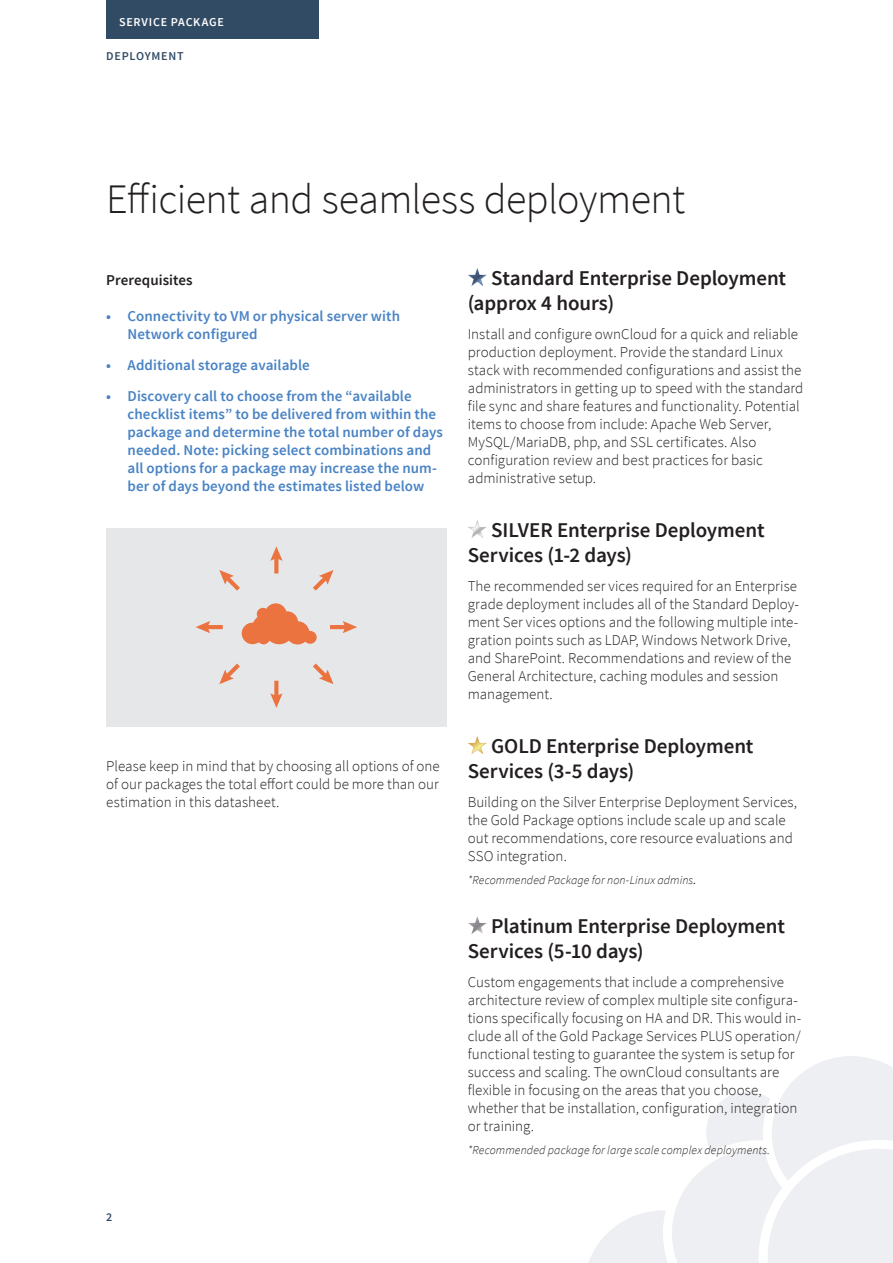
<style>
.page{position:relative;width:893px;height:1263px;background:#fff}
.page>*{position:absolute;margin:0;border:0;box-sizing:border-box;transform-origin:0 0}
.Headline{font:300 42px "Source Sans Pro";letter-spacing:-.015em;color:#231f20}
.Zwischenüberschrift{font:600 21px/25.2px "Source Sans Pro";letter-spacing:-.005em;color:#231f20}
.Text{font:300 15px/18px "Source Sans Pro";color:#231f20}
.t1{font:600 15px/18px "Source Sans Pro";letter-spacing:.005em;color:#4983c4}
.Text-2{font:600 15px "Source Sans Pro";letter-spacing:.005em;color:#231f20}
.Bildunterschrift{font:italic 300 12px "Source Sans Pro";letter-spacing:.01em;color:#231f20}
.t2{font:600 12px "Source Sans Pro";letter-spacing:.065em;color:#fff}
.t3{font:600 12px "Source Sans Pro";letter-spacing:.055em;color:#324b64}
.s1{font-weight:400}
</style>
<div class="page">
<div style="left:106px;top:0;width:213px;height:38px;background:#324b64"></div>
<svg style="left:589px;top:1056px;width:304px;height:207px;fill:#eeeff2"></svg>
<svg style="left:468px;top:268px;width:19px;height:18px"></svg>
<svg style="left:468px;top:520px;width:19px;height:18px"></svg>
<svg style="left:468px;top:736px;width:19px;height:18px"></svg>
<svg style="left:468px;top:916px;width:19px;height:18px"></svg>
<div style="left:106px;top:528px;width:340px;height:198px;background:#e6e7e9"></div>
<svg style="left:270px;top:546px;width:13px;height:27px"></svg>
<svg style="left:330px;top:621px;width:27px;height:12px"></svg>
<svg style="left:313px;top:570px;width:21px;height:21px"></svg>
<svg style="left:196px;top:621px;width:27px;height:12px"></svg>
<svg style="left:219px;top:663px;width:21px;height:21px"></svg>
<svg style="left:219px;top:570px;width:21px;height:21px"></svg>
<svg style="left:270px;top:681px;width:13px;height:27px"></svg>
<svg style="left:313px;top:663px;width:21px;height:21px"></svg>
<svg style="left:242px;top:603px;width:75px;height:41px"></svg>
<p class="t2" style="left:119px;top:14px;width:106px">SERVICE PACKAGE</p>
<p class="t3" style="left:106px;top:48px;width:79px">DEPLOYMENT</p>
<p class="Headline" style="left:106px;top:174px;width:580px">Efficient and seamless deployment</p>
<p class="Text-2" style="left:106px;top:271px;width:88px">Prerequisites</p>
<p class="t1" style="left:128px;top:307px;width:274px;text-indent:-21px">• Connectivity to VM or physical server with<br>Network configured</p>
<p class="t1" style="left:106px;top:356px;width:205px">• Additional storage available</p>
<p class="t1" style="left:128px;top:387px;width:317px;text-indent:-21px">• Discovery call to choose from the “available checklist items” to be delivered from within the package and determine the total number of days needed. Note: picking select combinations and all options for a package may increase the num&shy;ber of days beyond the estimates listed below</p>
<p class="Text" style="left:106px;top:757px;width:335px;text-align:justify">Please keep in mind that by choosing all options of one of our packages the total effort could be more than our estimation in this datasheet.</p>
<p class="t3" style="left:106px;top:1209px;width:8px">2</p>
<p class="Zwischenüberschrift" style="left:468px;top:266px;width:320px;text-indent:23px">Standard Enterprise Deployment (approx 4 hours)</p>
<p class="Text" style="left:468px;top:325px;width:337px">Install and configure ownCloud for a quick and reliable production deployment. Provide the standard Linux stack with recommended configurations and assist the administrators in getting up to speed with the standard file sync and share features and functionality. Potential items to choose from include: Apache Web Server, MySQL/MariaDB, php, and SSL certificates. Also configuration review and best practices for basic administrative setup.</p>
<p class="Zwischenüberschrift" style="left:468px;top:518px;width:298px;text-indent:23px">SILVER Enterprise Deployment<br>Services (1-2 days)</p>
<p class="Text" style="left:468px;top:577px;width:333px">The recommended ser vices required for an Enterprise grade deployment includes all of the Standard Deploy&shy;ment Ser vices options and the following multiple inte&shy;gration points such as LDAP, Windows Network Drive, and SharePoint. Recommendations and review of the</p>
<p class="Text" style="left:468px;top:667px;width:312px">General Architecture, caching modules and session management.</p>
<p class="Zwischenüberschrift" style="left:468px;top:734px;width:287px;text-indent:23px">GOLD Enterprise Deployment<br>Services (3-5 days)</p>
<p class="Text" style="left:468px;top:793px;width:331px">Building on the Silver Enterprise Deployment Services, the Gold Package options include scale up and scale out recommendations, core resource evaluations and SSO integration.</p>
<p class="Bildunterschrift" style="left:468px;top:872px;width:230px">*Recommended Package for non-Linux admins<span class="s1">.</span></p>
<p class="Zwischenüberschrift" style="left:468px;top:914px;width:319px;text-indent:23px">Platinum Enterprise Deployment<br>Services (5-10 days)</p>
<p class="Text" style="left:468px;top:973px;width:335px">Custom engagements that include a comprehensive architecture review of complex multiple site configura&shy;tions specifically focusing on HA and DR. This would in&shy;clude all of the Gold Package Services PLUS operation/ functional testing to guarantee the system is setup for</p>
<p class="Text" style="left:468px;top:1063px;width:331px">success and scaling. The ownCloud consultants are flexible in focusing on the areas that you choose, whether that be installation, configuration, integration or training.</p>
<p class="Bildunterschrift" style="left:468px;top:1142px;width:304px">*Recommended package for large scale complex deployments.</p>
</div>
